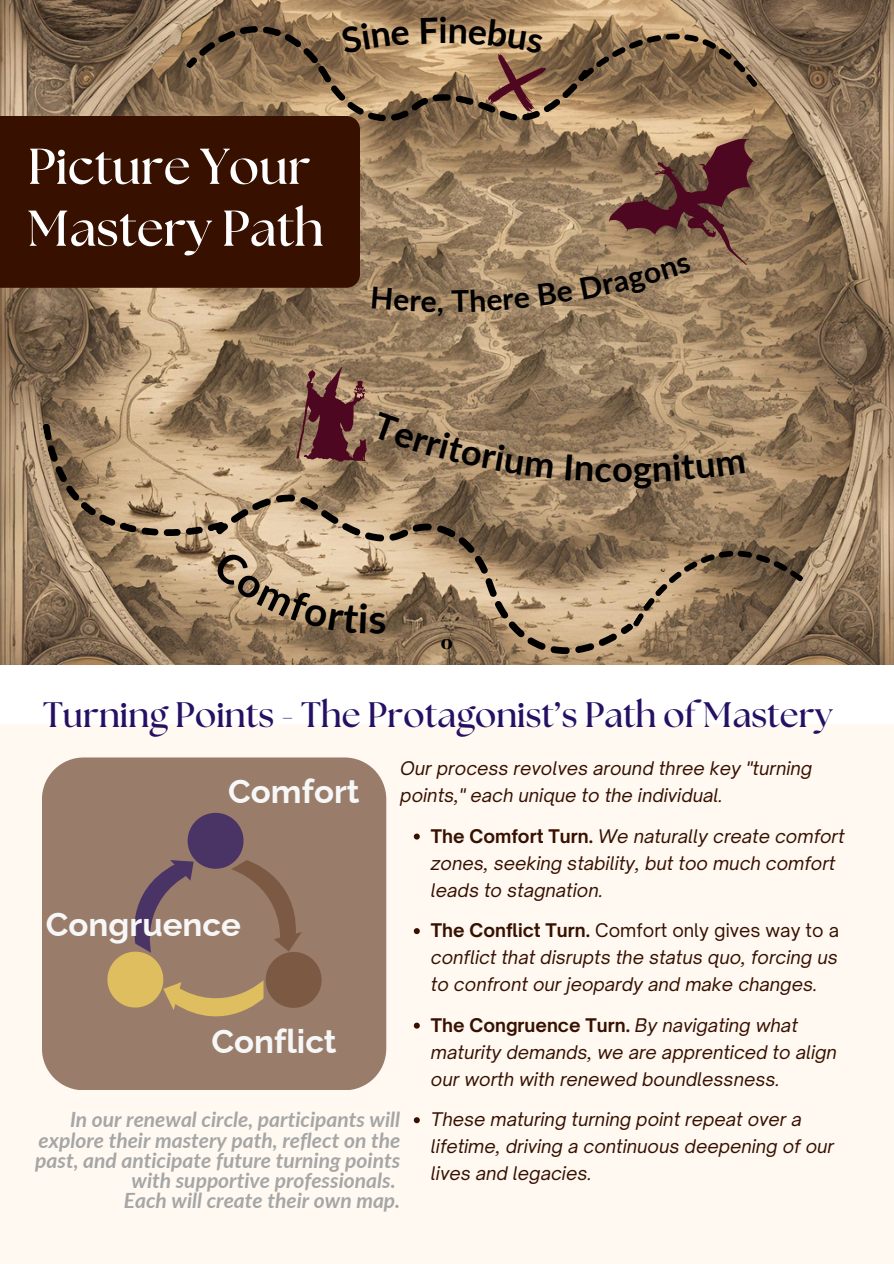
<style>
.page{position:relative;width:894px;height:1264px;background:#fff}
.page>*{position:absolute;margin:0;border:0;box-sizing:border-box;transform-origin:0 0}
.t1{font:700 50.25px/61.8px "The Seasons";color:#fff}
.t2{font:700 36.15px "Lato";color:#000}
.t3{font:700 36px "Lato";color:#000}
.t4{font:700 35.4px "The Seasons";color:#261064}
.t5{font:700 33px "Raleway";color:#f7f7f7}
.t6{font:700 30.15px "Lato";color:#000}
.t7{font:italic 700 21px/20.2px "Lato";color:#a6a6a6;text-align:right}
.t8{font:italic 18px/27px "Open Sauce One";color:#371000}
.t9{font:700 18px "Aprila";color:#000}
.s1{font-weight:700;font-style:normal}
.s2{font-style:normal}
</style>
<div class="page">
<div style="left:0;top:724px;width:893px;height:539px;background:#fff9f0"></div>
<img style="left:0;top:0;width:893px;height:664px">
<div style="left:42px;top:757px;width:344px;height:333px;background:#997d6a"></div>
<svg style="left:108px;top:812px;width:213px;height:205px;background:#957864"></svg>
<div style="left:0;top:116px;width:360px;height:172px;background:#371000"></div>
<svg style="left:229px;top:380px;width:389px;height:396px"></svg>
<svg style="left:198px;top:0;width:251px;height:242px;background:#76563b"></svg>
<svg style="left:185px;top:56px;width:13px;height:14px"></svg>
<svg style="left:619px;top:512px;width:185px;height:153px;background:#91785c"></svg>
<svg style="left:413px;top:833px;width:6px;height:6px"></svg>
<svg style="left:413px;top:928px;width:6px;height:6px"></svg>
<svg style="left:413px;top:1022px;width:6px;height:6px"></svg>
<svg style="left:413px;top:1117px;width:6px;height:6px"></svg>
<svg style="left:42px;top:363px;width:511px;height:271px;background:#a58a6c"></svg>
<svg style="left:565px;top:453px;width:46px;height:29px"></svg>
<svg style="left:633px;top:453px;width:111px;height:36px;background:#9f8464"></svg>
<svg style="left:340px;top:22px;width:69px;height:32px;background:#c29f74"></svg>
<svg style="left:420px;top:17px;width:18px;height:27px"></svg>
<svg style="left:372px;top:286px;width:64px;height:26px;background:#a38765"></svg>
<svg style="left:449px;top:0;width:309px;height:312px;background:#9a7c5f"></svg>
<p class="t1" style="left:28px;top:138px;width:297px">Picture Your<br>Mastery Path</p>
<h3 class="t3" style="left:438px;top:8px;width:11px">i</h3>
<h3 class="t6" style="left:436px;top:282px;width:9px">,</h3>
<p class="t9" style="left:441px;top:635px;width:13px">o</p>
<p class="t2" style="left:611px;top:446px;width:22px">o</p>
<p class="t4" style="left:43px;top:698px;width:790px">Turning Points - The Protagonist’s Path of Mastery</p>
<h1 class="t8" style="left:400px;top:754px;width:413px">Our process revolves around three key "turning points," each unique to the individual.</h1>
<p class="t8" style="left:431px;top:822px;width:415px"><span class="s1">The Comfort Turn.</span> We naturally create comfort zones, seeking stability, but too much comfort leads to stagnation.</p>
<h4 class="t8" style="left:431px;top:916px;width:409px;text-align:justify"><span class="s1">The Conflict Turn.</span> <span class="s2">Comfort only gives way to a </span>conflict that disrupts the status quo, forcing us to confront our jeopardy and make changes.</h4>
<p class="t8" style="left:431px;top:1011px;width:407px"><span class="s1">The Congruence Turn.</span> By navigating what maturity demands, we are apprenticed to align our worth with renewed boundlessness.</p>
<p class="t8" style="left:431px;top:1105px;width:404px">These maturing turning point repeat over a lifetime, driving a continuous deepening of our lives and legacies.</p>
<p class="t5" style="left:228px;top:772px;width:133px">Comfort</p>
<p class="t5" style="left:46px;top:904px;width:197px">Congruence</p>
<h3 class="t5" style="left:211px;top:1022px;width:127px">Conflict</h3>
<p class="t7" style="left:35px;top:1109px;width:366px">In our renewal circle, participants will explore their mastery path, reflect on the past, and anticipate future turning points with supportive professionals.<br>Each will create their own map.</p>
</div>
